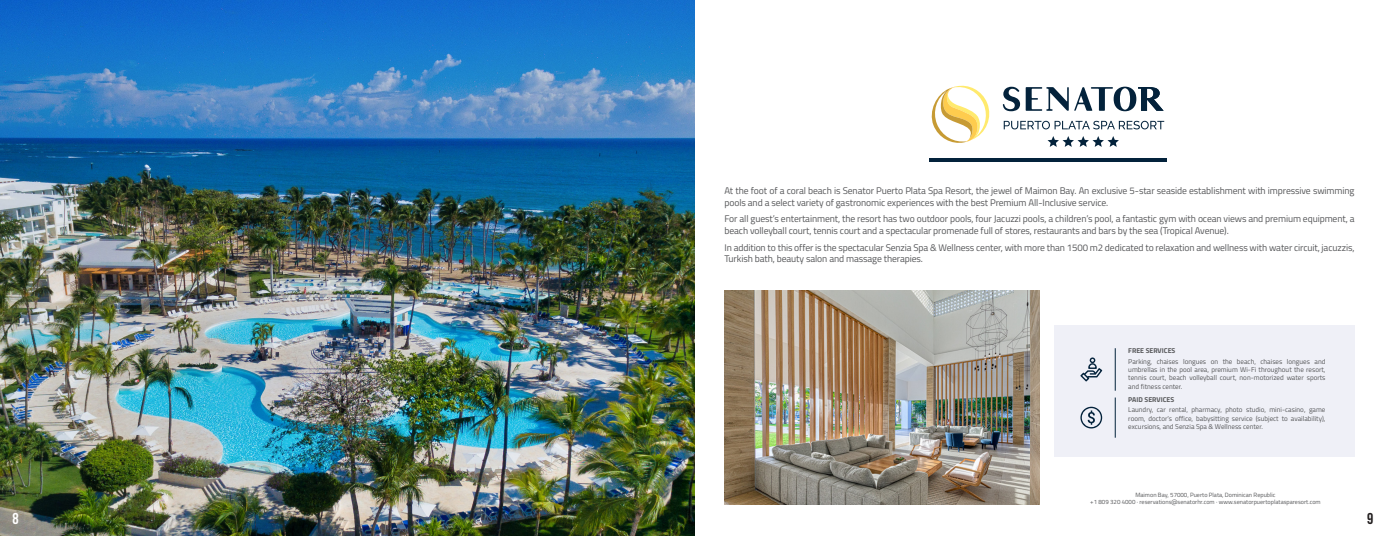
<style>
.page{position:relative;width:1386px;height:536px;background:#fff}
.page>*{position:absolute;margin:0;border:0;box-sizing:border-box;transform-origin:0 0}
.t1{font:700 15.75px "Bebas Neue";color:#231f20}
.t2{font:700 15.75px "Bebas Neue";color:#fff}
.t3{font:9.62px/11.5px "Titillium Web";letter-spacing:-.01em;color:#57585a}
.t4{font:7px/8.4px "Titillium Web";color:#57585a;text-align:justify}
.t5{font:700 7px "Titillium Web";color:#57585a}
.t6{font:6.12px "Titillium Web";color:#57585a}
</style>
<div class="page">
<img style="left:0;top:0;width:694px;height:536px">
<svg style="left:1048px;top:136px;width:71px;height:11px"></svg>
<svg style="left:1003px;top:87px;width:17px;height:24px"></svg>
<svg style="left:1026px;top:87px;width:138px;height:24px"></svg>
<svg style="left:1004px;top:121px;width:160px;height:8px"></svg>
<svg style="left:931px;top:85px;width:59px;height:58px"></svg>
<div style="left:1054px;top:326px;width:300px;height:131px;background:#eff0f7"></div>
<hr style="left:1115px;top:397px;width:1px;height:40px;background:#03223b">
<hr style="left:1115px;top:348px;width:1px;height:42px;background:#03223b">
<svg style="left:1080px;top:406px;width:22px;height:22px"></svg>
<svg style="left:1080px;top:357px;width:22px;height:24px"></svg>
<img style="left:724px;top:291px;width:316px;height:213px">
<hr style="left:929px;top:158px;width:238px;height:3px;background:#03223b">
<p class="t2" style="left:13px;top:510px;width:8px">8</p>
<p class="t3" style="left:724px;top:184px;width:631px">At the foot of a coral beach is Senator Puerto Plata Spa Resort, the jewel of Maimon Bay. An exclusive 5-star seaside establishment with impressive swimming pools and a select variety of gastronomic experiences with the best Premium All-Inclusive service.</p>
<p class="t3" style="left:724px;top:213px;width:632px">For all guest’s entertainment, the resort has two outdoor pools, four Jacuzzi pools, a children’s pool, a fantastic gym with ocean views and premium equipment, a beach volleyball court, tennis court and a spectacular promenade full of stores, restaurants and bars by the sea (Tropical Avenue).</p>
<p class="t3" style="left:724px;top:241px;width:632px">In addition to this offer is the spectacular Senzia Spa &amp; Wellness center, with more than 1500 m2 dedicated to relaxation and wellness with water circuit, jacuzzis,<br>Turkish bath, beauty salon and massage therapies.</p>
<p class="t5" style="left:1128px;top:345px;width:49px">FREE SERVICES</p>
<p class="t4" style="left:1128px;top:356px;width:199px">Parking, chaises longues on the beach, chaises longues and umbrellas in the pool area, premium Wi-Fi throughout the resort, tennis court, beach volleyball court, non-motorized water sports and fitness center.</p>
<p class="t5" style="left:1128px;top:394px;width:47px">PAID SERVICES</p>
<p class="t4" style="left:1128px;top:405px;width:199px">Laundry, car rental, pharmacy, photo studio, mini-casino, game room, doctor’s office, babysitting service (subject to availability), excursions, and Senzia Spa &amp; Wellness center.</p>
<p class="t6" style="left:1135px;top:490px;width:142px">Maimon Bay, 57000, Puerto Plata, Dominican Republic</p>
<p class="t6" style="left:1090px;top:497px;width:232px">+1 809 320 4000 · reservations@senatorhr.com · www.senatorpuertoplatasparesort.com</p>
<h1 class="t1" style="left:1367px;top:510px;width:8px">9</h1>
</div>
